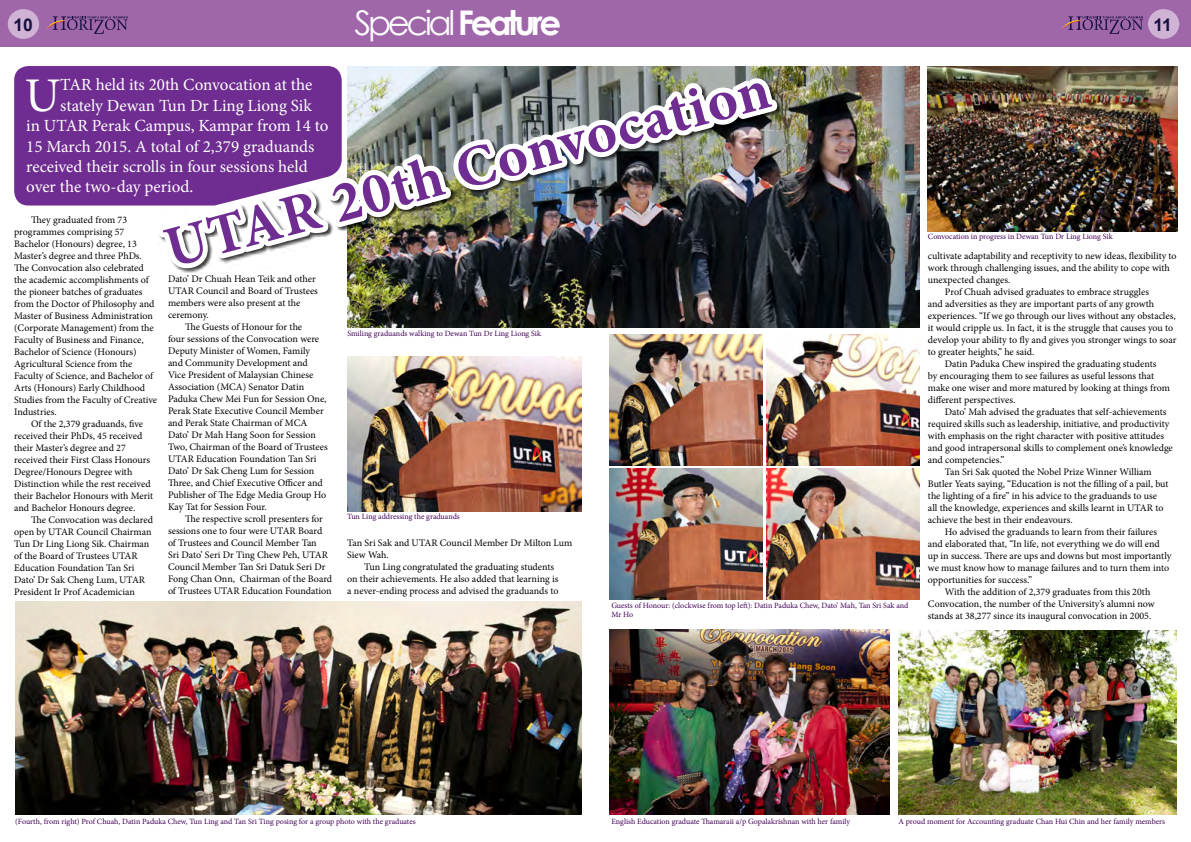
<style>
.page{position:relative;width:1191px;height:842px;background:#fff}
.page>*{position:absolute;margin:0;border:0;box-sizing:border-box;transform-origin:0 0}
.t1{font:48.4px "Minion Pro";color:#fff}
.t2{font:34px "Century Gothic";letter-spacing:-.1em;color:#fff}
.t3{font:700 17.5px "Arial";color:#161241}
.t4{font:17px "Minion Pro";color:#fff}
.t5{font:10px/12px "Minion Pro";color:#000}
.t6{font:8px/9.6px "Minion Pro";color:#410156}
.s1{font-weight:700}
</style>
<div class="page">
<div style="left:14px;top:66px;width:324px;height:140px;background:#6f2c91"></div>
<div style="left:0;top:0;width:1191px;height:46px;background:#a066aa"></div>
<svg style="left:46px;top:16px;width:82px;height:18px"></svg>
<svg style="left:1062px;top:16px;width:81px;height:18px"></svg>
<div style="left:8px;top:9px;width:31px;height:30px;background:#cfb2d4;border-radius:50%"></div>
<div style="left:1148px;top:9px;width:31px;height:30px;background:#cfb2d4;border-radius:50%"></div>
<img style="left:609px;top:334px;width:153px;height:132px">
<img style="left:766px;top:334px;width:153px;height:132px">
<img style="left:766px;top:468px;width:153px;height:131px">
<img style="left:609px;top:468px;width:153px;height:131px">
<img style="left:347px;top:66px;width:572px;height:261px">
<img style="left:150px;top:70px;width:634px;height:207px">
<img style="left:163px;top:82px;width:609px;height:182px">
<img style="left:347px;top:356px;width:234px;height:156px">
<img style="left:15px;top:602px;width:566px;height:213px">
<img style="left:928px;top:66px;width:249px;height:166px">
<img style="left:609px;top:629px;width:280px;height:186px">
<img style="left:898px;top:630px;width:278px;height:185px">
<h2 class="t2" style="left:354px;top:-1px;width:208px">Special <span class="s1">Feature</span></h2>
<h3 class="t3" style="left:13px;top:13px;width:21px">10</h3>
<h3 class="t3" style="left:1153px;top:13px;width:20px">11</h3>
<h1 class="t1" style="left:25px;top:63px;width:37px">U</h1>
<h3 class="t4" style="left:60px;top:73px;width:253px">TAR held its 20th Convocation at the</h3>
<h3 class="t4" style="left:60px;top:94px;width:253px">stately Dewan Tun Dr Ling Liong Sik</h3>
<h3 class="t4" style="left:26px;top:114px;width:304px">in UTAR Perak Campus, Kampar from 14 to</h3>
<h3 class="t4" style="left:26px;top:135px;width:290px">15 March 2015. A total of 2,379 graduands</h3>
<h3 class="t4" style="left:26px;top:155px;width:283px">received their scrolls in four sessions held</h3>
<h3 class="t4" style="left:26px;top:175px;width:169px">over the two-day period.</h3>
<p class="t5" style="left:14px;top:213px;width:144px;text-indent:17px">They graduated from 73 programmes comprising 57<br>Bachelor (Honours) degree, 13<br>Master’s degree and three PhDs.<br>The Convocation also celebrated the academic accomplishments of the pioneer batches of graduates from the Doctor of Philosophy and<br>Master of Business Administration (Corporate Management) from the<br>Faculty of Business and Finance,<br>Bachelor of Science (Honours)<br>Agricultural Science from the<br>Faculty of Science, and Bachelor of<br>Arts (Honours) Early Childhood<br>Studies from the Faculty of Creative<br>Industries.</p>
<p class="t5" style="left:14px;top:417px;width:140px;text-indent:17px">Of the 2,379 graduands, five received their PhDs, 45 received their Master’s degree and 27 received their First Class Honours<br>Degree/Honours Degree with<br>Distinction while the rest received their Bachelor Honours with Merit and Bachelor Honours degree.</p>
<p class="t5" style="left:14px;top:513px;width:140px;text-indent:17px">The Convocation was declared open by UTAR Council Chairman<br>Tun Dr Ling Liong Sik. Chairman of the Board of Trustees UTAR<br>Education Foundation Tan Sri<br>Dato’ Dr Sak Cheng Lum, UTAR<br>President Ir Prof Academician</p>
<p class="t5" style="left:168px;top:272px;width:149px">Dato’ Dr Chuah Hean Teik and other</p>
<p class="t5" style="left:168px;top:284px;width:151px">UTAR Council and Board of Trustees</p>
<p class="t5" style="left:168px;top:296px;width:134px">members were also present at the</p>
<p class="t5" style="left:168px;top:308px;width:42px">ceremony.</p>
<p class="t5" style="left:185px;top:320px;width:119px">The Guests of Honour for the</p>
<p class="t5" style="left:168px;top:332px;width:153px">four sessions of the Convocation were</p>
<p class="t5" style="left:168px;top:344px;width:144px">Deputy Minister of Women, Family</p>
<p class="t5" style="left:168px;top:356px;width:141px">and Community Development and</p>
<p class="t5" style="left:168px;top:368px;width:147px">Vice President of Malaysian Chinese</p>
<p class="t5" style="left:168px;top:380px;width:138px">Association (MCA) Senator Datin</p>
<p class="t5" style="left:168px;top:392px;width:160px">Paduka Chew Mei Fun for Session One,</p>
<p class="t5" style="left:168px;top:404px;width:157px">Perak State Executive Council Member</p>
<p class="t5" style="left:168px;top:416px;width:141px">and Perak State Chairman of MCA</p>
<p class="t5" style="left:168px;top:428px;width:149px">Dato’ Dr Mah Hang Soon for Session</p>
<p class="t5" style="left:168px;top:440px;width:161px">Two, Chairman of the Board of Trustees</p>
<p class="t5" style="left:168px;top:452px;width:150px">UTAR Education Foundation Tan Sri</p>
<p class="t5" style="left:168px;top:464px;width:148px">Dato’ Dr Sak Cheng Lum for Session</p>
<p class="t5" style="left:168px;top:476px;width:156px">Three, and Chief Executive Officer and</p>
<p class="t5" style="left:168px;top:488px;width:160px">Publisher of The Edge Media Group Ho</p>
<p class="t5" style="left:168px;top:500px;width:100px">Kay Tat for Session Four.</p>
<p class="t5" style="left:185px;top:512px;width:139px">The respective scroll presenters for</p>
<p class="t5" style="left:168px;top:524px;width:156px">sessions one to four were UTAR Board</p>
<p class="t5" style="left:168px;top:536px;width:150px">of Trustees and Council Member Tan</p>
<p class="t5" style="left:168px;top:548px;width:161px">Sri Dato’ Seri Dr Ting Chew Peh, UTAR</p>
<p class="t5" style="left:168px;top:560px;width:159px">Council Member Tan Sri Datuk Seri Dr</p>
<p class="t5" style="left:168px;top:572px;width:166px">Fong Chan Onn, Chairman of the Board</p>
<p class="t5" style="left:168px;top:584px;width:165px">of Trustees UTAR Education Foundation</p>
<p class="t6" style="left:347px;top:329px;width:195px">Smiling graduands walking to Dewan Tun Dr Ling Liong Sik</p>
<p class="t6" style="left:347px;top:511px;width:114px">Tun Ling addressing the graduands</p>
<p class="t5" style="left:347px;top:536px;width:226px">Tan Sri Sak and UTAR Council Member Dr Milton Lum</p>
<p class="t5" style="left:347px;top:548px;width:43px">Siew Wah.</p>
<p class="t5" style="left:364px;top:560px;width:191px">Tun Ling congratulated the graduating students</p>
<p class="t5" style="left:347px;top:572px;width:213px">on their achievements. He also added that learning is</p>
<p class="t5" style="left:347px;top:584px;width:213px">a never-ending process and advised the graduands to</p>
<p class="t6" style="left:611px;top:600px;width:298px">Guests of Honour: (clockwise from top left): Datin Paduka Chew, Dato’ Mah, Tan Sri Sak and<br>Mr Ho</p>
<p class="t6" style="left:928px;top:232px;width:186px">Convocation in progress in Dewan Tun Dr Ling Liong Sik</p>
<p class="t5" style="left:928px;top:250px;width:250px">cultivate adaptability and receptivity to new ideas, flexibility to</p>
<p class="t5" style="left:928px;top:262px;width:243px">work through challenging issues, and the ability to cope with</p>
<p class="t5" style="left:928px;top:274px;width:84px">unexpected changes.</p>
<p class="t5" style="left:945px;top:286px;width:206px">Prof Chuah advised graduates to embrace struggles</p>
<p class="t5" style="left:928px;top:298px;width:228px">and adversities as they are important parts of any growth</p>
<p class="t5" style="left:928px;top:310px;width:249px">experiences. “If we go through our lives without any obstacles,</p>
<p class="t5" style="left:928px;top:322px;width:247px">it would cripple us. In fact, it is the struggle that causes you to</p>
<p class="t5" style="left:928px;top:334px;width:250px">develop your ability to fly and gives you stronger wings to soar</p>
<p class="t5" style="left:928px;top:346px;width:108px">to greater heights,” he said.</p>
<p class="t5" style="left:945px;top:358px;width:213px">Datin Paduka Chew inspired the graduating students</p>
<p class="t5" style="left:928px;top:370px;width:228px">by encouraging them to see failures as useful lessons that</p>
<p class="t5" style="left:928px;top:382px;width:244px">make one wiser and more matured by looking at things from</p>
<p class="t5" style="left:928px;top:394px;width:89px">different perspectives.</p>
<p class="t5" style="left:945px;top:406px;width:223px">Dato’ Mah advised the graduates that self-achievements</p>
<p class="t5" style="left:928px;top:418px;width:243px">required skills such as leadership, initiative, and productivity</p>
<p class="t5" style="left:928px;top:430px;width:238px">with emphasis on the right character with positive attitudes</p>
<p class="t5" style="left:928px;top:442px;width:246px">and good intrapersonal skills to complement one’s knowledge</p>
<p class="t5" style="left:928px;top:454px;width:78px">and competencies.”</p>
<p class="t5" style="left:945px;top:466px;width:208px">Tan Sri Sak quoted the Nobel Prize Winner William</p>
<p class="t5" style="left:928px;top:478px;width:242px">Butler Yeats saying, “Education is not the filling of a pail, but</p>
<p class="t5" style="left:928px;top:490px;width:231px">the lighting of a fire” in his advice to the graduands to use</p>
<p class="t5" style="left:928px;top:502px;width:237px">all the knowledge, experiences and skills learnt in UTAR to</p>
<p class="t5" style="left:928px;top:514px;width:146px">achieve the best in their endeavours.</p>
<p class="t5" style="left:945px;top:526px;width:214px">Ho advised the graduands to learn from their failures</p>
<p class="t5" style="left:928px;top:538px;width:233px">and elaborated that, “In life, not everything we do will end</p>
<p class="t5" style="left:928px;top:550px;width:245px">up in success. There are ups and downs but most importantly</p>
<p class="t5" style="left:928px;top:562px;width:243px">we must know how to manage failures and to turn them into</p>
<p class="t5" style="left:928px;top:574px;width:106px">opportunities for success.”</p>
<p class="t5" style="left:945px;top:586px;width:207px">With the addition of 2,379 graduates from this 20th</p>
<p class="t5" style="left:928px;top:598px;width:228px">Convocation, the number of the University’s alumni now</p>
<p class="t5" style="left:928px;top:610px;width:225px">stands at 38,277 since its inaugural convocation in 2005.</p>
<p class="t6" style="left:15px;top:816px;width:402px">(Fourth, from right) Prof Chuah, Datin Paduka Chew, Tun Ling and Tan Sri Ting posing for a group photo with the graduates</p>
<p class="t6" style="left:611px;top:816px;width:240px">English Education graduate Thamaraii a/p Gopalakrishnan with her family</p>
<p class="t6" style="left:898px;top:816px;width:268px">A proud moment for Accounting graduate Chan Hui Chin and her family members</p>
</div>
